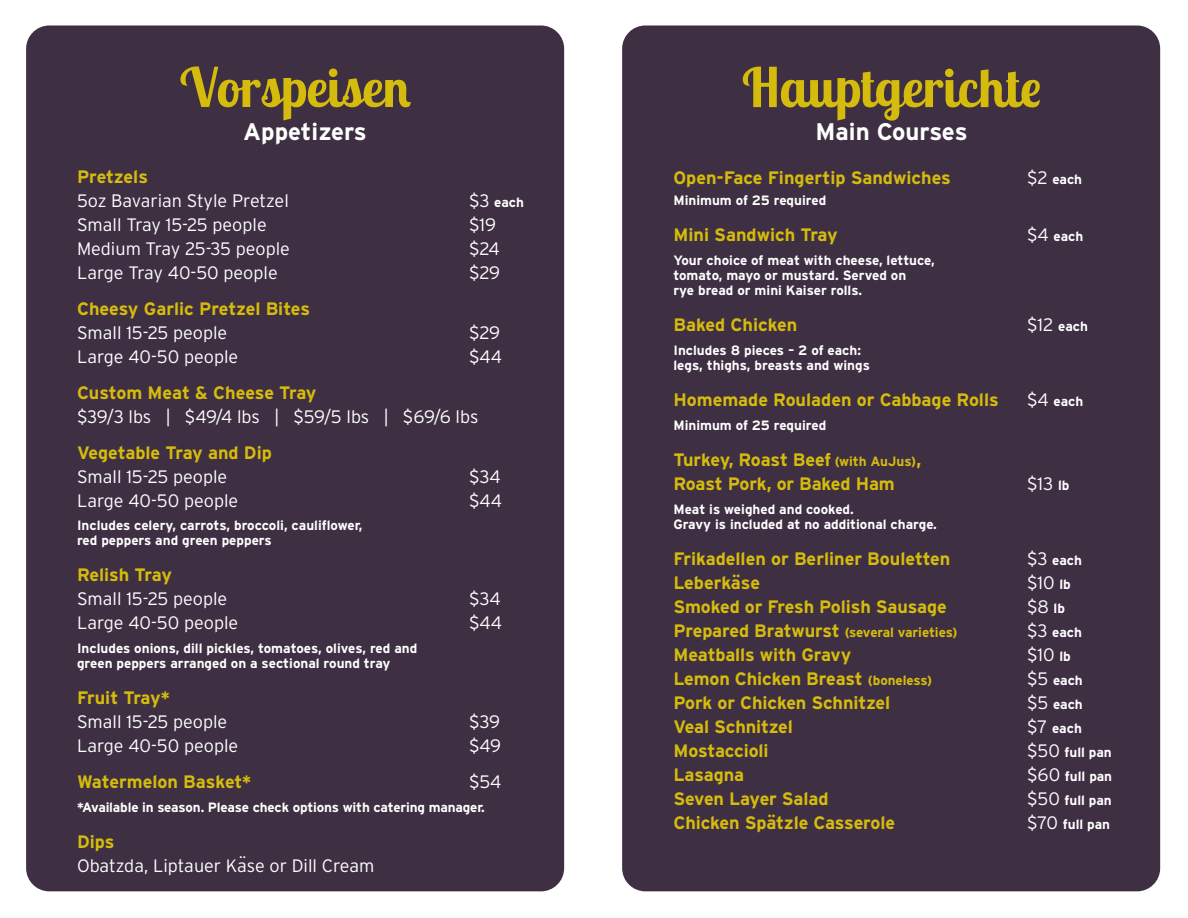
<style>
.page{position:relative;width:1188px;height:918px;background:#fff}
.page>*{position:absolute;margin:0;border:0;box-sizing:border-box;transform-origin:0 0}
.t1{font:700 54px "Lobster Two";color:#d5bc0c}
.t2{font:700 24px "Interstate";color:#fff}
.t3{font:700 18px/24px "Interstate";letter-spacing:-.005em;color:#d5bc0c}
.t4{font:300 18px "Interstate";color:#fff}
.t5{font:700 13.5px/15px "Interstate";color:#fff}
.t6{font:700 13.5px "Interstate";letter-spacing:-.005em;color:#d5bc0c}
.s1{font-weight:300;font-size:18px}
.s2{font-size:13.5px}
.s3{font-weight:700;font-size:13.5px}
.s4{font-size:18px}
</style>
<div class="page">
<div style="left:622px;top:25px;width:538px;height:866px;background:#3f2f43;border-radius:23px"></div>
<div style="left:26px;top:25px;width:538px;height:866px;background:#3f2f43;border-radius:23px"></div>
<h1 class="t1" style="left:180px;top:53px;width:232px">Vorspeisen</h1>
<h2 class="t2" style="left:243px;top:118px;width:125px">Appetizers</h2>
<h3 class="t3" style="left:77px;top:165px;width:73px">Pretzels</h3>
<h3 class="t4" style="left:77px;top:191px;width:213px">5oz Bavarian Style Pretzel</h3>
<p class="t5" style="left:469px;top:195px;width:56px"><span class="s1">$3</span> each</p>
<h3 class="t4" style="left:77px;top:215px;width:191px">Small Tray 15-25 people</h3>
<h3 class="t4" style="left:469px;top:215px;width:29px">$19</h3>
<h3 class="t4" style="left:77px;top:239px;width:215px">Medium Tray 25-35 people</h3>
<h3 class="t4" style="left:469px;top:239px;width:32px">$24</h3>
<h3 class="t4" style="left:77px;top:263px;width:202px">Large Tray 40-50 people</h3>
<h3 class="t4" style="left:469px;top:263px;width:33px">$29</h3>
<h3 class="t3" style="left:77px;top:297px;width:235px">Cheesy Garlic Pretzel Bites</h3>
<h3 class="t4" style="left:77px;top:323px;width:152px">Small 15-25 people</h3>
<h3 class="t4" style="left:469px;top:323px;width:33px">$29</h3>
<h3 class="t4" style="left:77px;top:347px;width:163px">Large 40-50 people</h3>
<h3 class="t4" style="left:469px;top:347px;width:34px">$44</h3>
<h3 class="t3" style="left:77px;top:381px;width:241px">Custom Meat &amp; Cheese Tray</h3>
<h3 class="t4" style="left:77px;top:407px;width:403px">$39/3 lbs | $49/4 lbs | $59/5 lbs | $69/6 lbs</h3>
<h3 class="t3" style="left:77px;top:441px;width:196px">Vegetable Tray and Dip</h3>
<h3 class="t4" style="left:77px;top:467px;width:152px">Small 15-25 people</h3>
<h3 class="t4" style="left:469px;top:467px;width:33px">$34</h3>
<h3 class="t4" style="left:77px;top:491px;width:163px">Large 40-50 people</h3>
<h3 class="t4" style="left:469px;top:491px;width:34px">$44</h3>
<p class="t5" style="left:77px;top:518px;width:287px">Includes celery, carrots, broccoli, cauliflower, red peppers and green peppers</p>
<h3 class="t3" style="left:77px;top:562px;width:96px">Relish Tray</h3>
<h3 class="t4" style="left:77px;top:588px;width:152px">Small 15-25 people</h3>
<h3 class="t4" style="left:469px;top:588px;width:33px">$34</h3>
<h3 class="t4" style="left:77px;top:612px;width:163px">Large 40-50 people</h3>
<h3 class="t4" style="left:469px;top:612px;width:34px">$44</h3>
<p class="t5" style="left:77px;top:641px;width:342px">Includes onions, dill pickles, tomatoes, olives, red and green peppers arranged on a sectional round tray</p>
<h3 class="t3" style="left:77px;top:685px;width:94px">Fruit Tray*</h3>
<h3 class="t4" style="left:77px;top:711px;width:152px">Small 15-25 people</h3>
<h3 class="t4" style="left:469px;top:711px;width:33px">$39</h3>
<h3 class="t4" style="left:77px;top:735px;width:163px">Large 40-50 people</h3>
<h3 class="t4" style="left:469px;top:735px;width:34px">$49</h3>
<h3 class="t3" style="left:77px;top:769px;width:176px">Watermelon Basket*</h3>
<h3 class="t4" style="left:469px;top:771px;width:34px">$54</h3>
<p class="t5" style="left:77px;top:800px;width:409px">*Available in season. Please check options with catering manager.</p>
<h3 class="t3" style="left:77px;top:829px;width:39px">Dips</h3>
<h3 class="t4" style="left:77px;top:855px;width:299px">Obatzda, Liptauer Kase or Dill Cream</h3>
<h3 class="t4" style="left:238px;top:853px;width:10px">¨</h3>
<h1 class="t1" style="left:742px;top:53px;width:301px">Hauptgerichte</h1>
<h2 class="t2" style="left:816px;top:118px;width:154px">Main Courses</h2>
<h3 class="t3" style="left:673px;top:165px;width:279px">Open-Face Fingertip Sandwiches</h3>
<p class="t5" style="left:1027px;top:171px;width:57px"><span class="s1">$2</span> each</p>
<p class="t5" style="left:673px;top:193px;width:154px">Minimum of 25 required</p>
<h3 class="t3" style="left:673px;top:223px;width:166px">Mini Sandwich Tray</h3>
<p class="t5" style="left:1027px;top:229px;width:58px"><span class="s1">$4</span> each</p>
<p class="t5" style="left:673px;top:253px;width:263px">Your choice of meat with cheese, lettuce, tomato, mayo or mustard. Served on<br>rye bread or mini Kaiser rolls.</p>
<h3 class="t3" style="left:673px;top:313px;width:126px">Baked Chicken</h3>
<p class="t5" style="left:1027px;top:319px;width:62px"><span class="s1">$12</span> each</p>
<p class="t5" style="left:673px;top:343px;width:198px">Includes 8 pieces – 2 of each: legs, thighs, breasts and wings</p>
<h3 class="t3" style="left:673px;top:388px;width:327px">Homemade Rouladen or Cabbage Rolls</h3>
<p class="t5" style="left:1027px;top:394px;width:58px"><span class="s1">$4</span> each</p>
<p class="t5" style="left:673px;top:418px;width:154px">Minimum of 25 required</p>
<h3 class="t3" style="left:673px;top:448px;width:250px">Turkey, Roast Beef <span class="s2">(with AuJus)</span>,<br>Roast Pork, or Baked Ham</h3>
<h3 class="t4" style="left:1027px;top:474px;width:44px">$13 <span class="s3">lb</span></h3>
<p class="t5" style="left:673px;top:502px;width:265px">Meat is weighed and cooked.<br>Gravy is included at no additional charge.</p>
<h3 class="t3" style="left:673px;top:547px;width:279px">Frikadellen or Berliner Bouletten</h3>
<p class="t5" style="left:1027px;top:553px;width:56px"><span class="s1">$3</span> each</p>
<h3 class="t3" style="left:673px;top:571px;width:88px">Leberkase</h3>
<h3 class="t4" style="left:1027px;top:573px;width:45px">$10 <span class="s3">lb</span></h3>
<h3 class="t3" style="left:673px;top:595px;width:275px">Smoked or Fresh Polish Sausage</h3>
<h3 class="t4" style="left:1027px;top:597px;width:39px">$8 <span class="s3">lb</span></h3>
<p class="t6" style="left:673px;top:625px;width:285px"><span class="s4">Prepared Bratwurst</span> (several varieties)</p>
<p class="t5" style="left:1027px;top:625px;width:56px"><span class="s1">$3</span> each</p>
<h3 class="t3" style="left:673px;top:643px;width:179px">Meatballs with Gravy</h3>
<h3 class="t4" style="left:1027px;top:645px;width:45px">$10 <span class="s3">lb</span></h3>
<h3 class="t3" style="left:673px;top:667px;width:260px">Lemon Chicken Breast <span class="s2">(boneless)</span></h3>
<p class="t5" style="left:1027px;top:673px;width:57px"><span class="s1">$5</span> each</p>
<h3 class="t3" style="left:673px;top:691px;width:218px">Pork or Chicken Schnitzel</h3>
<p class="t5" style="left:1027px;top:697px;width:57px"><span class="s1">$5</span> each</p>
<h3 class="t3" style="left:673px;top:715px;width:121px">Veal Schnitzel</h3>
<p class="t5" style="left:1027px;top:721px;width:56px"><span class="s1">$7</span> each</p>
<h3 class="t3" style="left:673px;top:739px;width:97px">Mostaccioli</h3>
<p class="t5" style="left:1027px;top:745px;width:86px"><span class="s1">$50</span> full pan</p>
<h3 class="t3" style="left:673px;top:763px;width:72px">Lasagna</h3>
<p class="t5" style="left:1027px;top:769px;width:87px"><span class="s1">$60</span> full pan</p>
<h3 class="t3" style="left:673px;top:787px;width:157px">Seven Layer Salad</h3>
<p class="t5" style="left:1027px;top:793px;width:86px"><span class="s1">$50</span> full pan</p>
<h3 class="t3" style="left:673px;top:811px;width:223px">Chicken Spatzle Casserole</h3>
<p class="t5" style="left:1027px;top:817px;width:84px"><span class="s1">$70</span> full pan</p>
<h3 class="t3" style="left:732px;top:569px;width:10px">¨</h3>
<h3 class="t3" style="left:767px;top:809px;width:10px">¨</h3>
</div>
